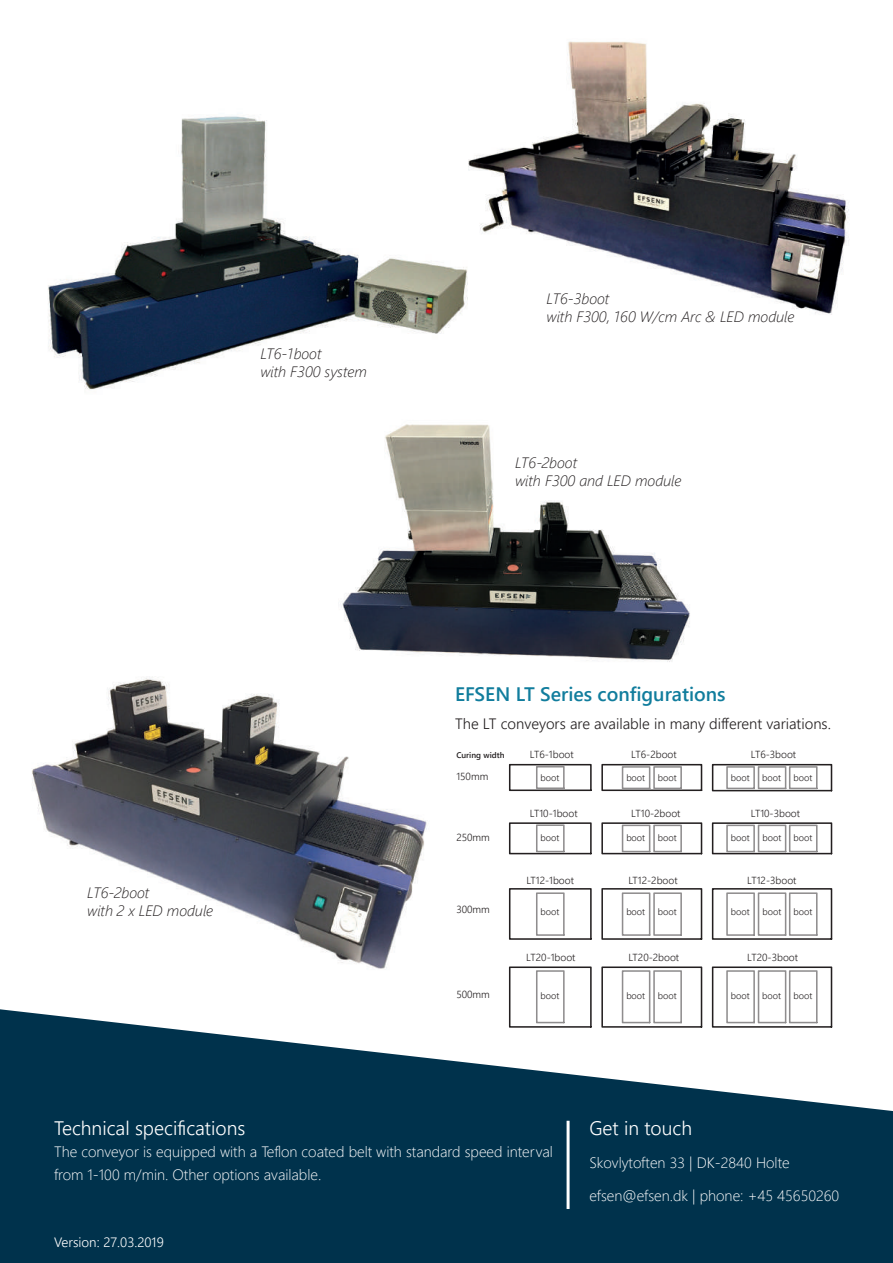
<style>
.page{position:relative;width:893px;height:1263px;background:#fff}
.page>*{position:absolute;margin:0;border:0;box-sizing:border-box;transform-origin:0 0}
.t1{font:300 19.5px "Segoe UI";color:#fff}
.t2{font:600 19.5px "Segoe UI";color:#117d9d}
.t3{font:300 15px/22.5px "Segoe UI";color:#fff}
.t4{font:italic 300 15px/18px "Segoe UI";color:#231f20}
.t5{font:300 15px "Segoe UI";color:#231f20}
.t6{font:300 13.5px "Segoe UI";color:#fff}
.t7{font:300 10.2px "Segoe UI";color:#231f20}
.t8{font:300 9.15px "Segoe UI";color:#231f20}
.t9{font:600 8.25px "Segoe UI";color:#231f20}
</style>
<div class="page">
<img style="left:48px;top:116px;width:421px;height:274px">
<img style="left:32px;top:677px;width:395px;height:292px">
<img style="left:469px;top:41px;width:380px;height:274px">
<img style="left:341px;top:424px;width:349px;height:238px">
<svg style="left:0;top:1009px;width:893px;height:254px;fill:#00324c"></svg>
<hr style="left:567px;top:1121px;width:3px;height:88px;background:#fff">
<svg style="left:509px;top:764px;width:83px;height:27px"></svg>
<svg style="left:601px;top:764px;width:101px;height:27px"></svg>
<svg style="left:712px;top:764px;width:120px;height:28px"></svg>
<svg style="left:601px;top:966px;width:101px;height:62px"></svg>
<svg style="left:712px;top:966px;width:120px;height:62px"></svg>
<svg style="left:509px;top:888px;width:83px;height:52px"></svg>
<svg style="left:601px;top:888px;width:101px;height:52px"></svg>
<svg style="left:712px;top:888px;width:120px;height:52px"></svg>
<svg style="left:509px;top:822px;width:83px;height:32px"></svg>
<svg style="left:601px;top:822px;width:101px;height:32px"></svg>
<svg style="left:712px;top:822px;width:120px;height:32px"></svg>
<svg style="left:509px;top:966px;width:83px;height:62px"></svg>
<p class="t4" style="left:260px;top:342px;width:108px">LT6-1boot<br>with F300 system</p>
<p class="t4" style="left:87px;top:881px;width:127px">LT6-2boot<br>with 2 x LED module</p>
<p class="t4" style="left:547px;top:287px;width:249px">LT6-3boot<br>with F300, 160 W/cm Arc &amp; LED module</p>
<p class="t4" style="left:515px;top:451px;width:168px">LT6-2boot<br>with F300 and LED module</p>
<h1 class="t2" style="left:455px;top:676px;width:272px">EFSEN LT Series configurations</h1>
<p class="t5" style="left:455px;top:710px;width:377px">The LT conveyors are available in many different variations.</p>
<p class="t9" style="left:456px;top:748px;width:50px">Curing width</p>
<p class="t7" style="left:530px;top:745px;width:45px">LT6-1boot</p>
<p class="t8" style="left:540px;top:769px;width:20px">boot</p>
<p class="t8" style="left:626px;top:769px;width:20px">boot</p>
<p class="t8" style="left:658px;top:769px;width:20px">boot</p>
<p class="t8" style="left:731px;top:769px;width:20px">boot</p>
<p class="t8" style="left:762px;top:769px;width:20px">boot</p>
<p class="t8" style="left:793px;top:769px;width:20px">boot</p>
<p class="t7" style="left:631px;top:745px;width:47px">LT6-2boot</p>
<p class="t7" style="left:751px;top:745px;width:47px">LT6-3boot</p>
<p class="t7" style="left:456px;top:767px;width:33px">150mm</p>
<p class="t7" style="left:456px;top:827px;width:35px">250mm</p>
<p class="t7" style="left:456px;top:900px;width:35px">300mm</p>
<p class="t7" style="left:530px;top:803px;width:49px">LT10-1boot</p>
<p class="t8" style="left:541px;top:830px;width:20px">boot</p>
<p class="t8" style="left:626px;top:830px;width:20px">boot</p>
<p class="t8" style="left:658px;top:830px;width:20px">boot</p>
<p class="t8" style="left:731px;top:830px;width:20px">boot</p>
<p class="t8" style="left:762px;top:830px;width:20px">boot</p>
<p class="t8" style="left:793px;top:830px;width:20px">boot</p>
<p class="t7" style="left:631px;top:803px;width:51px">LT10-2boot</p>
<p class="t7" style="left:751px;top:803px;width:51px">LT10-3boot</p>
<p class="t7" style="left:526px;top:870px;width:49px">LT12-1boot</p>
<p class="t8" style="left:541px;top:903px;width:20px">boot</p>
<p class="t8" style="left:626px;top:903px;width:20px">boot</p>
<p class="t8" style="left:658px;top:903px;width:20px">boot</p>
<p class="t8" style="left:731px;top:903px;width:20px">boot</p>
<p class="t8" style="left:763px;top:903px;width:20px">boot</p>
<p class="t8" style="left:794px;top:903px;width:20px">boot</p>
<p class="t7" style="left:628px;top:870px;width:51px">LT12-2boot</p>
<p class="t7" style="left:747px;top:870px;width:51px">LT12-3boot</p>
<p class="t7" style="left:526px;top:948px;width:51px">LT20-1boot</p>
<p class="t7" style="left:628px;top:948px;width:52px">LT20-2boot</p>
<p class="t7" style="left:747px;top:948px;width:52px">LT20-3boot</p>
<p class="t7" style="left:456px;top:984px;width:35px">500mm</p>
<p class="t8" style="left:541px;top:987px;width:20px">boot</p>
<p class="t8" style="left:626px;top:987px;width:20px">boot</p>
<p class="t8" style="left:658px;top:987px;width:20px">boot</p>
<p class="t8" style="left:731px;top:987px;width:20px">boot</p>
<p class="t8" style="left:762px;top:987px;width:20px">boot</p>
<p class="t8" style="left:793px;top:987px;width:20px">boot</p>
<h1 class="t1" style="left:54px;top:1109px;width:193px">Technical specifications</h1>
<p class="t3" style="left:54px;top:1139px;width:500px">The conveyor is equipped with a Teflon coated belt with standard speed interval from 1-100 m/min. Other options available.</p>
<p class="t6" style="left:54px;top:1230px;width:111px">Version: 27.03.2019</p>
<h1 class="t1" style="left:589px;top:1109px;width:104px">Get in touch</h1>
<p class="t3" style="left:589px;top:1150px;width:202px">Skovlytoften 33 | DK-2840 Holte</p>
<p class="t3" style="left:589px;top:1183px;width:251px">efsen@efsen.dk | phone: +45 45650260</p>
</div>
